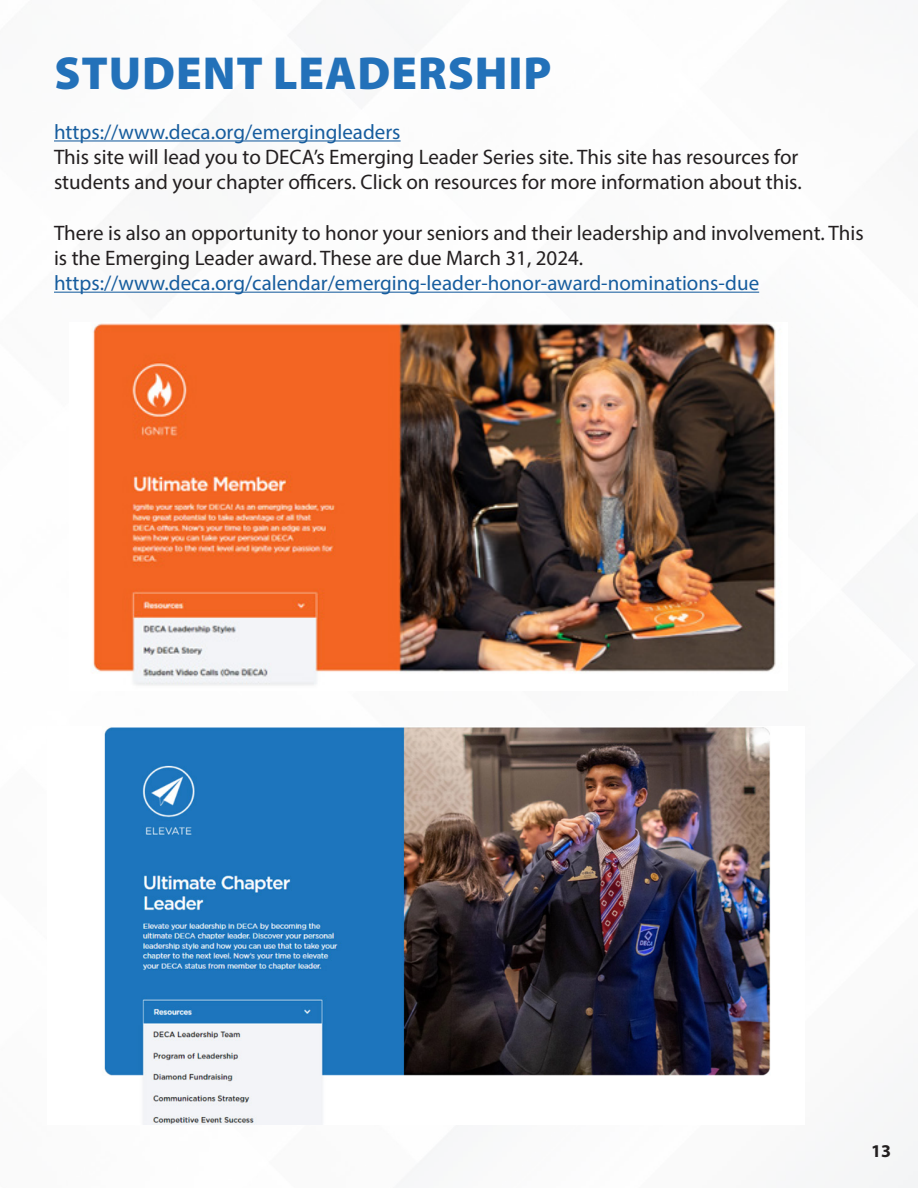
<style>
.page{position:relative;width:918px;height:1188px;background:#fff}
.page>*{position:absolute;margin:0;border:0;box-sizing:border-box;transform-origin:0 0}
.t1{font:900 46.5px "Myriad Pro";letter-spacing:.02em;color:#2371b9}
.t2{font:21px/25.2px "Myriad Pro";color:#231f20}
.t3{font:21px "Myriad Pro";color:#175d9e}
.t4{font:700 18px "Myriad Pro";color:#231f20}
</style>
<div class="page">
<img style="left:92px;top:323px;width:684px;height:362px">
<img style="left:104px;top:727px;width:667px;height:398px">
<hr style="left:54px;top:140px;width:347px;height:1px;background:#175d9e">
<hr style="left:54px;top:292px;width:705px;height:1px;background:#175d9e">
<p class="t1" style="left:54px;top:42px;width:499px">STUDENT LEADERSHIP</p>
<p class="t3" style="left:54px;top:119px;width:348px">https://www.deca.org/emergingleaders</p>
<p class="t2" style="left:54px;top:144px;width:749px">This site will lead you to DECA’s Emerging Leader Series site. This site has resources for students and your chapter officers. Click on resources for more information about this.</p>
<p class="t2" style="left:54px;top:220px;width:811px">There is also an opportunity to honor your seniors and their leadership and involvement. This is the Emerging Leader award. These are due March 31, 2024.</p>
<p class="t3" style="left:54px;top:270px;width:707px">https://www.deca.org/calendar/emerging-leader-honor-award-nominations-due</p>
<p class="t4" style="left:871px;top:1139px;width:21px">13</p>
</div>
